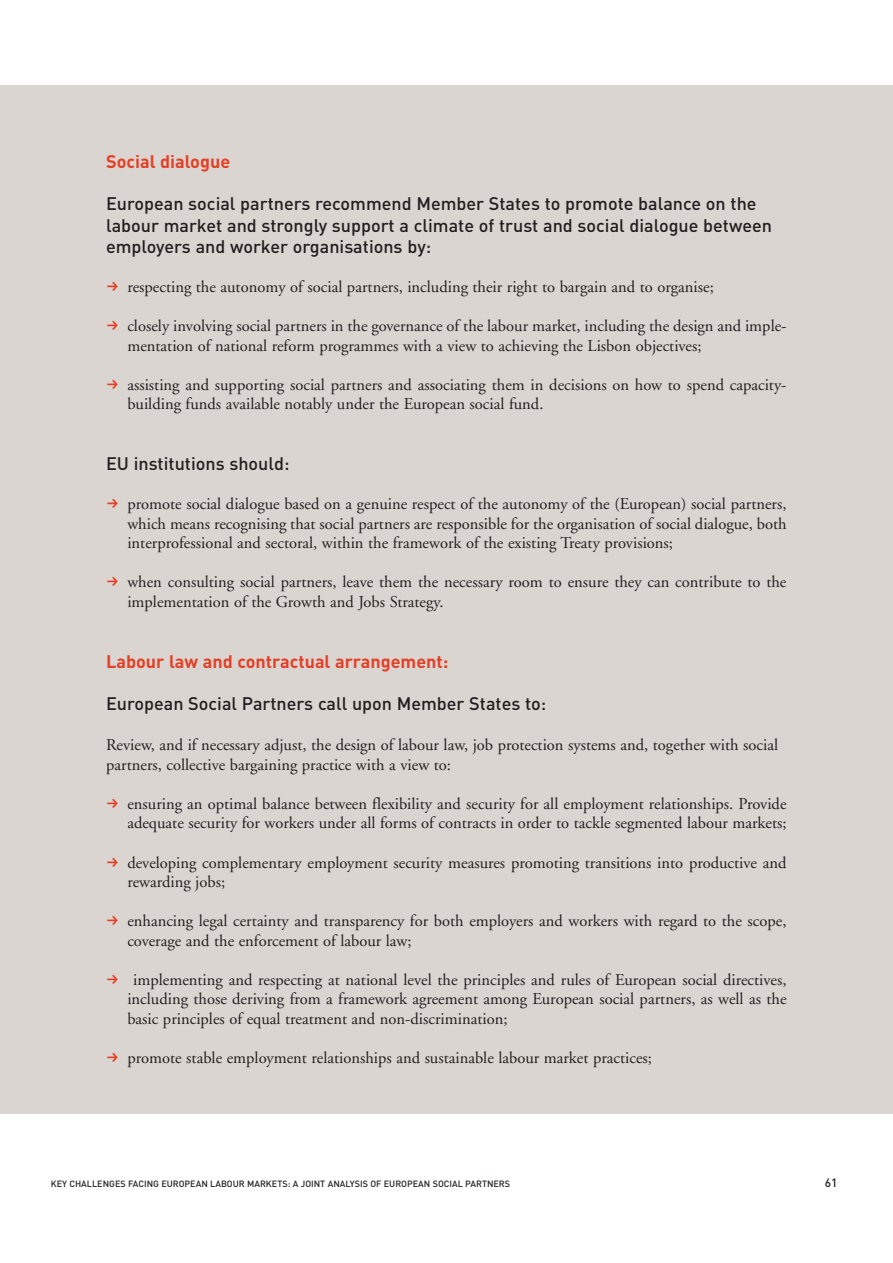
<style>
.page{position:relative;width:893px;height:1263px;background:#fff}
.page>*{position:absolute;margin:0;border:0;box-sizing:border-box;transform-origin:0 0}
.t1{font:500 18px/21.3px "DIN";color:#231f20}
.t2{font:700 18px "DIN";color:#e44026}
.t3{font:16.5px/19.4px "Adobe Garamond";color:#231f20}
.t4{font:500 12px "DIN";color:#231f20}
.t5{font:500 9px "DIN";color:#231f20}
</style>
<div class="page">
<div style="left:0;top:85px;width:893px;height:1029px;background:#dbd5d2"></div>
<p class="t2" style="left:106px;top:155px;width:126px">Social dialogue</p>
<p class="t1" style="left:106px;top:195px;width:667px">European social partners recommend Member States to promote balance on the labour market and strongly support a climate of trust and social dialogue between employers and worker organisations by:</p>
<p class="t3" style="left:127px;top:279px;width:588px">respecting the autonomy of social partners, including their right to bargain and to organise;</p>
<p class="t3" style="left:127px;top:318px;width:661px">closely involving social partners in the governance of the labour market, including the design and imple&shy;mentation of national reform programmes with a view to achieving the Lisbon objectives;</p>
<p class="t3" style="left:127px;top:377px;width:661px">assisting and supporting social partners and associating them in decisions on how to spend capacity&shy;building funds available notably under the European social fund.</p>
<p class="t1" style="left:106px;top:455px;width:185px">EU institutions should:</p>
<p class="t3" style="left:127px;top:496px;width:661px;text-align:justify">promote social dialogue based on a genuine respect of the autonomy of the (European) social partners, which means recognising that social partners are responsible for the organisation of social dialogue, both interprofessional and sectoral, within the framework of the existing Treaty provisions;</p>
<p class="t3" style="left:127px;top:574px;width:661px">when consulting social partners, leave them the necessary room to ensure they can contribute to the implementation of the Growth and Jobs Strategy.</p>
<p class="t2" style="left:106px;top:655px;width:344px">Labour law and contractual arrangement:</p>
<p class="t1" style="left:106px;top:695px;width:442px">European Social Partners call upon Member States to:</p>
<p class="t3" style="left:106px;top:736px;width:673px;line-height:19.8px">Review, and if necessary adjust, the design of labour law, job protection systems and, together with social partners, collective bargaining practice with a view to:</p>
<p class="t3" style="left:127px;top:796px;width:661px">ensuring an optimal balance between flexibility and security for all employment relationships. Provide adequate security for workers under all forms of contracts in order to tackle segmented labour markets;</p>
<p class="t3" style="left:127px;top:854px;width:661px">developing complementary employment security measures promoting transitions into productive and rewarding jobs;</p>
<p class="t3" style="left:127px;top:913px;width:661px">enhancing legal certainty and transparency for both employers and workers with regard to the scope, coverage and the enforcement of labour law;</p>
<p class="t3" style="left:127px;top:971px;width:661px;text-align:justify;text-indent:6px">implementing and respecting at national level the principles and rules of European social directives, including those deriving from a framework agreement among European social partners, as well as the basic principles of equal treatment and non-discrimination;</p>
<p class="t3" style="left:127px;top:1049px;width:526px">promote stable employment relationships and sustainable labour market practices;</p>
<p class="t5" style="left:51px;top:1181px;width:461px">KEY CHALLENGES FACING EUROPEAN LABOUR MARKETS: A JOINT ANALYSIS OF EUROPEAN SOCIAL PARTNERS</p>
<p class="t4" style="left:825px;top:1179px;width:14px">61</p>
</div>
